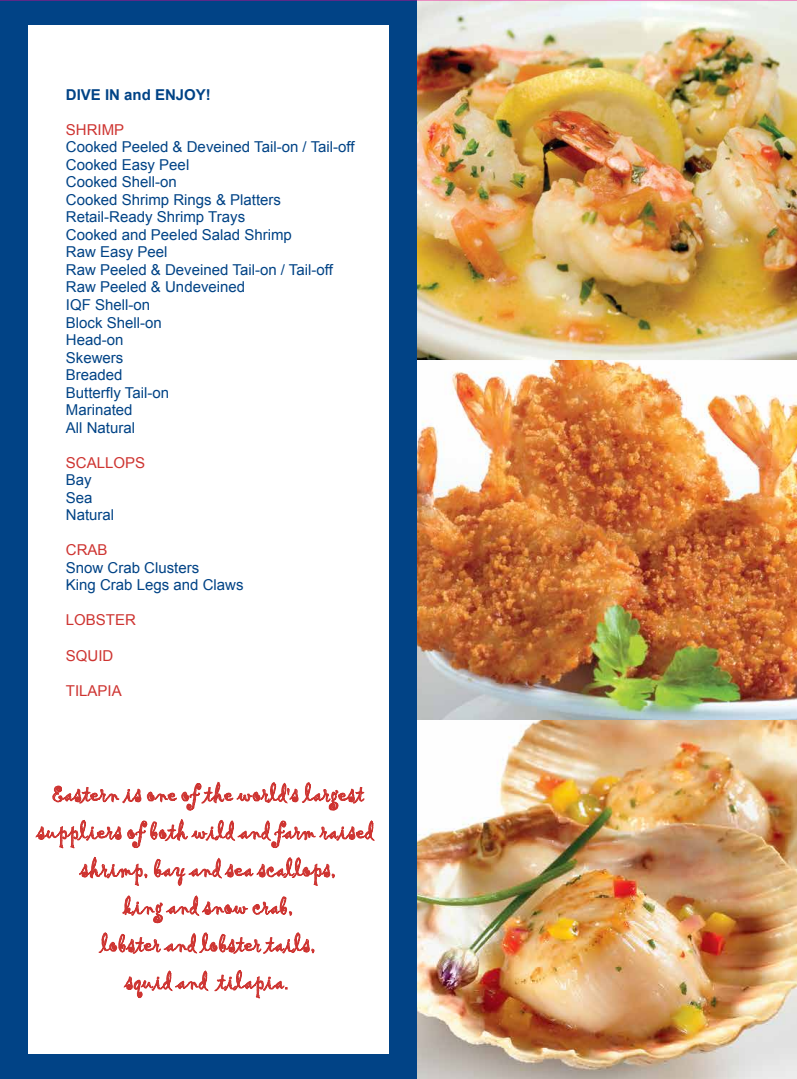
<style>
.page{position:relative;width:797px;height:1079px;background:#fff}
.page>*{position:absolute;margin:0;border:0;box-sizing:border-box;transform-origin:0 0}
.t1{font:22.5px/37.5px "Gigi Plain";color:#ce3431;text-align:center}
.t2{font:15px/17.5px "Arial";color:#014386}
.t3{font:15px "Arial";color:#ce3431}
.t4{font:700 15px "Arial";color:#014386}
</style>
<div class="page">
<img style="left:0;top:0;width:797px;height:1078px">
<p class="t4" style="left:66px;top:85px;width:147px">DIVE IN and ENJOY!</p>
<p class="t3" style="left:66px;top:120px;width:60px">SHRIMP</p>
<p class="t2" style="left:66px;top:138px;width:290px">Cooked Peeled &amp; Deveined Tail-on / Tail-off<br>Cooked Easy Peel<br>Cooked Shell-on<br>Cooked Shrimp Rings &amp; Platters<br>Retail-Ready Shrimp Trays<br>Cooked and Peeled Salad Shrimp<br>Raw Easy Peel<br>Raw Peeled &amp; Deveined Tail-on / Tail-off<br>Raw Peeled &amp; Undeveined<br>IQF Shell-on<br>Block Shell-on<br>Head-on<br>Skewers<br>Breaded<br>Butterfly Tail-on<br>Marinated<br>All Natural</p>
<p class="t3" style="left:66px;top:452px;width:81px">SCALLOPS</p>
<p class="t2" style="left:66px;top:471px;width:50px">Bay<br>Sea<br>Natural</p>
<p class="t3" style="left:66px;top:540px;width:43px">CRAB</p>
<p class="t2" style="left:66px;top:558px;width:179px">Snow Crab Clusters<br>King Crab Legs and Claws</p>
<p class="t3" style="left:66px;top:610px;width:72px">LOBSTER</p>
<p class="t3" style="left:66px;top:645px;width:49px">SQUID</p>
<p class="t3" style="left:66px;top:680px;width:57px">TILAPIA</p>
<h1 class="t1" style="left:36px;top:776px;width:338px">Eastern is one of the world's largest suppliers of both wild and farm raised shrimp, bay and sea scallops,<br>king and snow crab,<br>lobster and lobster tails,</h1>
<h1 class="t1" style="left:125px;top:963px;width:160px">squid and tilapia</h1>
</div>
